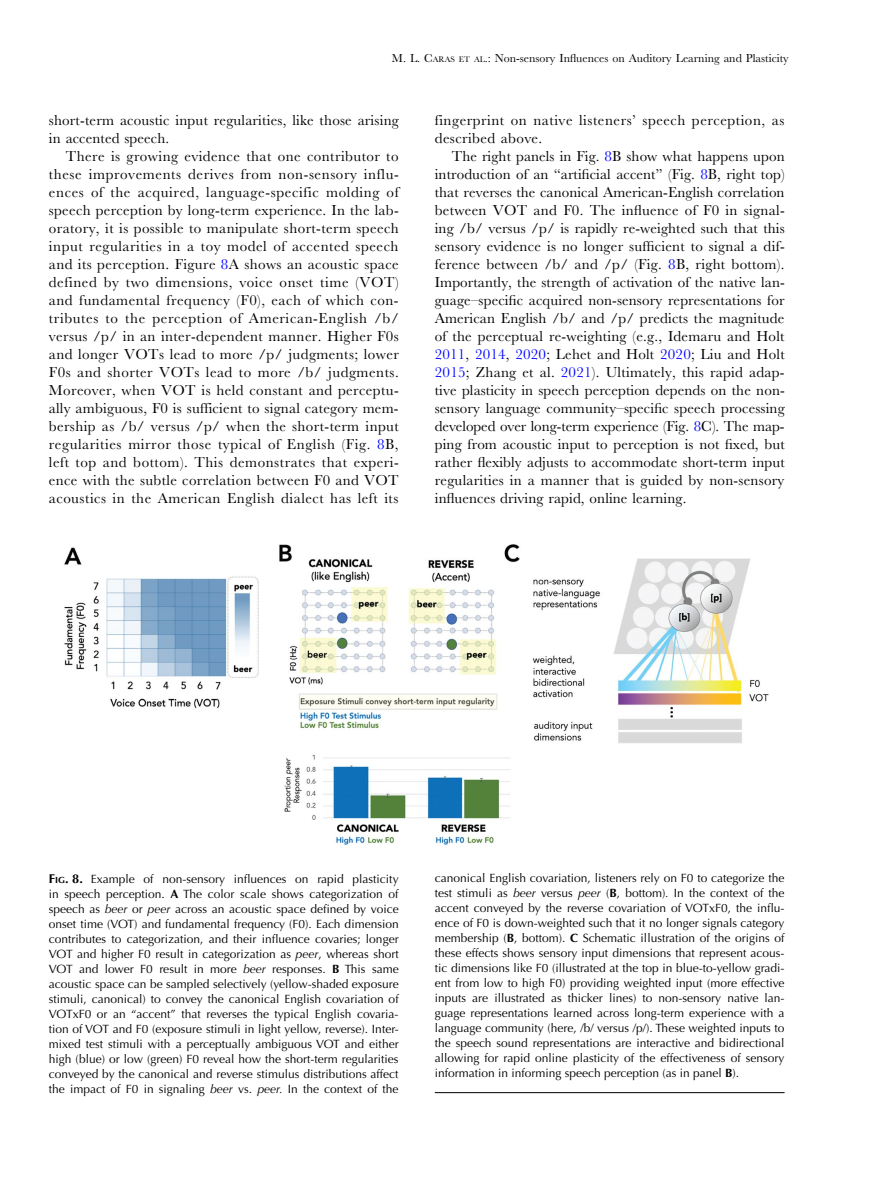
<style>
.page{position:relative;width:893px;height:1187px;background:#fff}
.page>*{position:absolute;margin:0;border:0;box-sizing:border-box;transform-origin:0 0}
.t1{font:15px/18px "M Baskerville";letter-spacing:.015em;color:#000;text-align:justify}
.t2{font:15px/18px "M Baskerville";letter-spacing:.035em;color:#000}
.t3{font:12px/15px "Optima";color:#000;text-align:justify}
.t4{font:12px "M Baskerville";color:#000}
.s1{font-style:inherit}
.s2{font-size:8.4px}
.s3{color:#00f}
.s4{font-weight:700;font-size:12.75px}
.s5{font-weight:700;font-size:8.85px}
.s6{font-weight:700}
.s7{font-style:italic}
</style>
<div class="page">
<img style="left:64px;top:544px;width:705px;height:301px">
<hr style="left:435px;top:1092px;width:349px;height:1px;background:#000">
<p class="t4" style="left:392px;top:51px;width:398px"><span class="s1">M. L. C</span><span class="s2">ARAS ET AL</span> <span class="s1">.:</span> Non‑sensory Influences on Auditory Learning and Plasticity</p>
<p class="t1" style="left:49px;top:111px;width:351px">short-term acoustic input regularities, like those arising in accented speech.</p>
<p class="t1" style="left:49px;top:147px;width:351px;text-indent:17px">There is growing evidence that one contributor to these improvements derives from non-sensory influ&shy;ences of the acquired, language-specific molding of speech perception by long-term experience. In the lab&shy;oratory, it is possible to manipulate short-term speech input regularities in a toy model of accented speech and its perception. Figure <span class="s3">8</span>A shows an acoustic space defined by two dimensions, voice onset time (VOT) and fundamental frequency (F0), each of which con&shy;tributes to the perception of American-English /b/ versus /p/ in an inter-dependent manner. Higher F0s and longer VOTs lead to more /p/ judgments; lower F0s and shorter VOTs lead to more /b/ judgments.<br>Moreover, when VOT is held constant and perceptu&shy;ally ambiguous, F0 is sufficient to signal category mem&shy;bership as /b/ versus /p/ when the short-term input regularities mirror those typical of English (Fig. <span class="s3">8</span>B, left top and bottom). This demonstrates that experi&shy;ence with the subtle correlation between F0 and VOT acoustics in the American English dialect has left its</p>
<p class="t2" style="left:435px;top:111px;width:351px">fingerprint on native listeners’ speech perception, as described above.</p>
<p class="t1" style="left:435px;top:147px;width:351px;text-indent:17px">The right panels in Fig. <span class="s3">8</span>B show what happens upon introduction of an “artificial accent” (Fig. <span class="s3">8</span>B, right top) that reverses the canonical American-English correlation between VOT and F0. The influence of F0 in signal&shy;ing /b/ versus /p/ is rapidly re-weighted such that this sensory evidence is no longer sufficient to signal a dif&shy;ference between /b/ and /p/ (Fig. <span class="s3">8</span>B, right bottom).<br>Importantly, the strength of activation of the native lan&shy;guage–specific acquired non-sensory representations for American English /b/ and /p/ predicts the magnitude of the perceptual re-weighting (e.g., Idemaru and Holt <span class="s3">2011</span>, <span class="s3">2014</span>, <span class="s3">2020</span>; Lehet and Holt <span class="s3">2020</span>; Liu and Holt <span class="s3">2015</span>; Zhang et al. <span class="s3">2021</span>). Ultimately, this rapid adap&shy;tive plasticity in speech perception depends on the non&shy;sensory language community–specific speech processing developed over long-term experience (Fig. <span class="s3">8</span>C). The map&shy;ping from acoustic input to perception is not fixed, but rather flexibly adjusts to accommodate short-term input regularities in a manner that is guided by non-sensory influences driving rapid, online learning.</p>
<p class="t3" style="left:49px;top:871px;width:351px"><span class="s4">F</span><span class="s5">ig</span><span class="s4">. 8.</span> Example of non-sensory influences on rapid plasticity in speech perception. <span class="s6">A</span> The color scale shows categorization of speech as <span class="s7">beer</span> or <span class="s7">peer</span> across an acoustic space defined by voice onset time (VOT) and fundamental frequency (F0). Each dimension contributes to categorization, and their influence covaries; longer VOT and higher F0 result in categorization as <span class="s7">peer</span>, whereas short VOT and lower F0 result in more <span class="s7">beer</span> responses. <span class="s6">B</span> This same acoustic space can be sampled selectively (yellow-shaded exposure stimuli, canonical) to convey the canonical English covariation of VOTxF0 or an “accent” that reverses the typical English covaria&shy;tion of VOT and F0 (exposure stimuli in light yellow, reverse). Inter&shy;mixed test stimuli with a perceptually ambiguous VOT and either high (blue) or low (green) F0 reveal how the short-term regularities conveyed by the canonical and reverse stimulus distributions affect the impact of F0 in signaling <span class="s7">beer</span> vs. <span class="s7">peer.</span> In the context of the</p>
<p class="t3" style="left:435px;top:870px;width:351px">canonical English covariation, listeners rely on F0 to categorize the test stimuli as <span class="s7">beer</span> versus <span class="s7">peer</span> (<span class="s6">B</span>, bottom)<span class="s7">.</span> In the context of the accent conveyed by the reverse covariation of VOTxF0, the influ&shy;ence of F0 is down-weighted such that it no longer signals category membership (<span class="s6">B</span>, bottom). <span class="s6">C</span> Schematic illustration of the origins of these effects shows sensory input dimensions that represent acous&shy;tic dimensions like F0 (illustrated at the top in blue-to-yellow gradi&shy;ent from low to high F0) providing weighted input (more effective inputs are illustrated as thicker lines) to non-sensory native lan&shy;guage representations learned across long-term experience with a language community (here, /b/ versus /p/). These weighted inputs to the speech sound representations are interactive and bidirectional allowing for rapid online plasticity of the effectiveness of sensory information in informing speech perception (as in panel <span class="s6">B</span>).</p>
</div>
